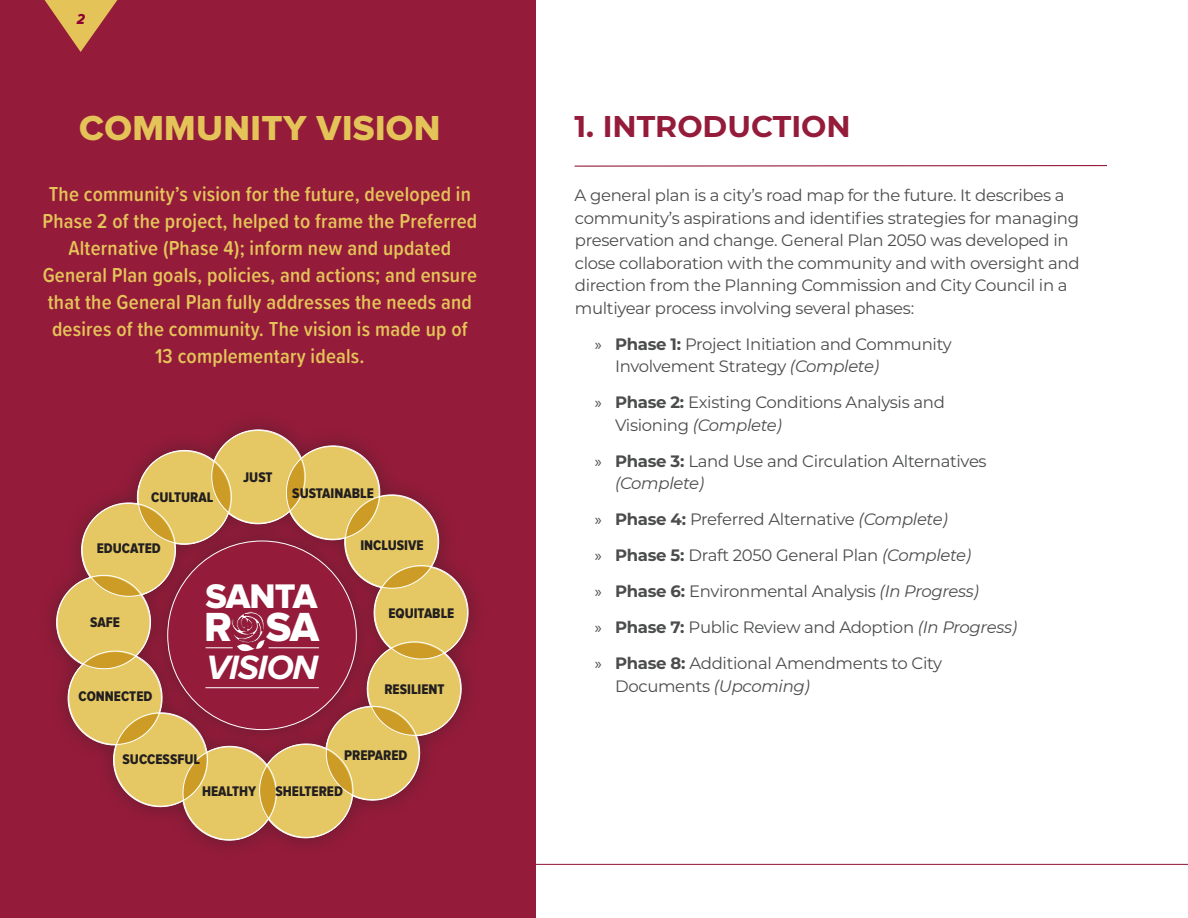
<style>
.page{position:relative;width:1188px;height:918px;background:#fff}
.page>*{position:absolute;margin:0;border:0;box-sizing:border-box;transform-origin:0 0}
.t1{font:42.15px "Proxima Nova Extrabld";color:#fff}
.whitetext{font:36px "Proxima Nova Extrabld";letter-spacing:.01em;color:#e4c458}
.t2{font:35.4px "Proxima Nova Extrabld";letter-spacing:-.03em;color:#fff}
.t3{font:italic 700 34.95px "Proxima Nova";letter-spacing:-.025em;color:#fff}
.subhead1{font:700 30px "Montserrat";color:#941b3a}
.whitetext-2{font:600 21px/27px "Proxima Soft Cond";letter-spacing:.01em;color:#e4c458;text-align:center}
.station_number{font:16.5px/22.5px "Montserrat";letter-spacing:-.02em;color:#4b4c4d}
.t4{font:15px "Proxima Nova Cond Extrabld It";color:#8d0233}
.t5{font:14.4px "Proxima Nova Cond Extrabld";color:#231f20}
.s1{font-family:"Myriad Pro"}
.s2{font-weight:700}
.s3{font-style:italic}
</style>
<div class="page">
<div style="left:0;top:0;width:536px;height:918px;background:#941b3a"></div>
<svg style="left:45px;top:0;width:72px;height:52px"></svg>
<hr style="left:536px;top:864px;width:652px;height:1px;background:#911436">
<svg style="left:211px;top:430px;width:94px;height:94px"></svg>
<svg style="left:54px;top:439px;width:418px;height:405px"></svg>
<svg style="left:574px;top:165px;width:533px;height:2px"></svg>
<p class="t4" style="left:77px;top:10px;width:10px">2</p>
<p class="whitetext" style="left:79px;top:107px;width:363px">COMMUNITY VISION</p>
<p class="whitetext-2" style="left:42px;top:179px;width:436px">The community’s vision for the future, developed in Phase 2 of the project, helped to frame the Preferred Alternative (Phase 4); inform new and updated General Plan goals, policies, and actions; and ensure that the General Plan fully addresses the needs and desires of the community. The vision is made up of 13 complementary ideals.</p>
<p class="t5" style="left:243px;top:469px;width:31px">JUST</p>
<p class="t5" style="left:151px;top:489px;width:64px">CULTURAL</p>
<p class="t5" style="left:292px;top:485px;width:83px">SUSTAINABLE</p>
<p class="t5" style="left:97px;top:541px;width:65px">EDUCATED</p>
<p class="t5" style="left:90px;top:614px;width:31px">SAFE</p>
<p class="t5" style="left:78px;top:688px;width:75px">CONNECTED</p>
<p class="t2" style="left:206px;top:576px;width:113px">SANTA</p>
<p class="t1" style="left:204px;top:603px;width:116px">R SA</p>
<p class="t3" style="left:206px;top:648px;width:114px">VISION</p>
<p class="t5" style="left:123px;top:752px;width:79px">SUCCESSFUL</p>
<p class="t5" style="left:360px;top:537px;width:65px">INCLUSIVE</p>
<p class="t5" style="left:388px;top:606px;width:67px">EQUITABLE</p>
<p class="t5" style="left:384px;top:681px;width:62px">RESILIENT</p>
<p class="t5" style="left:344px;top:747px;width:65px">PREPARED</p>
<p class="t5" style="left:202px;top:784px;width:56px">HEALTHY</p>
<p class="t5" style="left:275px;top:784px;width:69px">SHELTERED</p>
<p class="subhead1" style="left:575px;top:105px;width:278px">1. INTRODUCTION</p>
<p class="station_number" style="left:575px;top:183px;width:507px">A general plan is a city’s road map for the future. It describes a community’s aspirations and identifies strategies for managing preservation and change. General Plan 2050 was developed in close collaboration with the community and with oversight and direction from the Planning Commission and City Council in a multiyear process involving several phases:</p>
<p class="station_number" style="left:615px;top:332px;width:338px;text-indent:-20px"><span class="s1">»</span> <span class="s2">Phase 1:</span> Project Initiation and Community<br>Involvement Strategy <span class="s3">(Complete)</span></p>
<p class="station_number" style="left:615px;top:390px;width:331px;text-indent:-20px"><span class="s1">»</span> <span class="s2">Phase 2:</span> Existing Conditions Analysis and<br>Visioning <span class="s3">(Complete)</span></p>
<p class="station_number" style="left:615px;top:449px;width:373px;text-indent:-20px"><span class="s1">»</span> <span class="s2">Phase 3:</span> Land Use and Circulation Alternatives <span class="s3">(Complete)</span></p>
<p class="station_number" style="left:595px;top:507px;width:354px"><span class="s1">»</span> <span class="s2">Phase 4:</span> Preferred Alternative <span class="s3">(Complete)</span></p>
<p class="station_number" style="left:595px;top:543px;width:378px"><span class="s1">»</span> <span class="s2">Phase 5:</span> Draft 2050 General Plan <span class="s3">(Complete)</span></p>
<p class="station_number" style="left:595px;top:579px;width:386px"><span class="s1">»</span> <span class="s2">Phase 6:</span> Environmental Analysis <span class="s3">(In Progress)</span></p>
<p class="station_number" style="left:595px;top:615px;width:424px"><span class="s1">»</span> <span class="s2">Phase 7:</span> Public Review and Adoption <span class="s3">(In Progress)</span></p>
<p class="station_number" style="left:615px;top:651px;width:329px;text-indent:-20px"><span class="s1">»</span> <span class="s2">Phase 8:</span> Additional Amendments to City<br>Documents <span class="s3">(Upcoming)</span></p>
</div>
